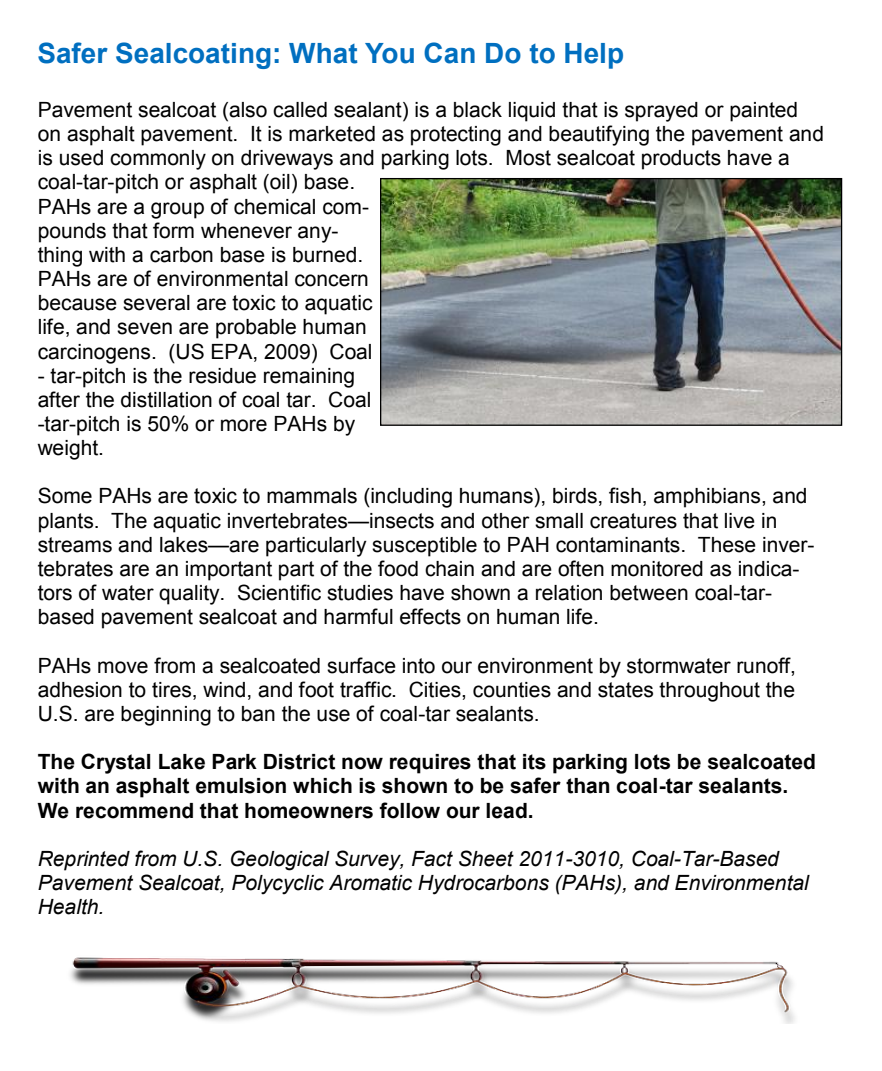
<style>
.page{position:relative;width:882px;height:1071px;background:#fff}
.page>*{position:absolute;margin:0;border:0;box-sizing:border-box;transform-origin:0 0}
.t1{font:700 28px "Arial";color:#006fc0}
.t2{font:21px/24.2px "Arial";color:#000}
.t3{font:700 21px/24.2px "Arial";color:#000}
.t4{font:italic 21px/24.2px "Arial";color:#000}
</style>
<div class="page">
<img style="left:382px;top:180px;width:458px;height:244px">
<div style="left:380px;top:178px;width:462px;height:248px;border:1px solid #000"></div>
<img style="left:70px;top:957px;width:725px;height:66px">
<h1 class="t1" style="left:38px;top:34px;width:588px">Safer Sealcoating: What You Can Do to Help</h1>
<p class="t2" style="left:38px;top:98px;width:788px">Pavement sealcoat (also called sealant) is a black liquid that is sprayed or painted on asphalt pavement. It is marketed as protecting and beautifying the pavement and is used commonly on driveways and parking lots. Most sealcoat products have a coal-tar-pitch or asphalt (oil) base.<br>PAHs are a group of chemical com-<br>pounds that form whenever any-<br>thing with a carbon base is burned.<br>PAHs are of environmental concern<br>because several are toxic to aquatic<br>life, and seven are probable human<br>carcinogens. (US EPA, 2009) Coal</p>
<p class="t2" style="left:38px;top:363px;width:335px">- tar-pitch is the residue remaining after the distillation of coal tar. Coal -tar-pitch is 50% or more PAHs by weight.</p>
<p class="t2" style="left:38px;top:484px;width:778px">Some PAHs are toxic to mammals (including humans), birds, fish, amphibians, and plants. The aquatic invertebrates—insects and other small creatures that live in streams and lakes—are particularly susceptible to PAH contaminants. These inver&shy;tebrates are an important part of the food chain and are often monitored as indica&shy;tors of water quality. Scientific studies have shown a relation between coal-tar&shy;based pavement sealcoat and harmful effects on human life.</p>
<p class="t2" style="left:38px;top:653px;width:760px;text-align:justify">PAHs move from a sealcoated surface into our environment by stormwater runoff, adhesion to tires, wind, and foot traffic. Cities, counties and states throughout the U.S. are beginning to ban the use of coal-tar sealants.</p>
<p class="t3" style="left:38px;top:750px;width:780px">The Crystal Lake Park District now requires that its parking lots be sealcoated with an asphalt emulsion which is shown to be safer than coal-tar sealants.<br>We recommend that homeowners follow our lead.</p>
<p class="t4" style="left:38px;top:846px;width:773px">Reprinted from U.S. Geological Survey, Fact Sheet 2011-3010, Coal-Tar-Based<br>Pavement Sealcoat, Polycyclic Aromatic Hydrocarbons (PAHs), and Environmental<br>Health.</p>
</div>
